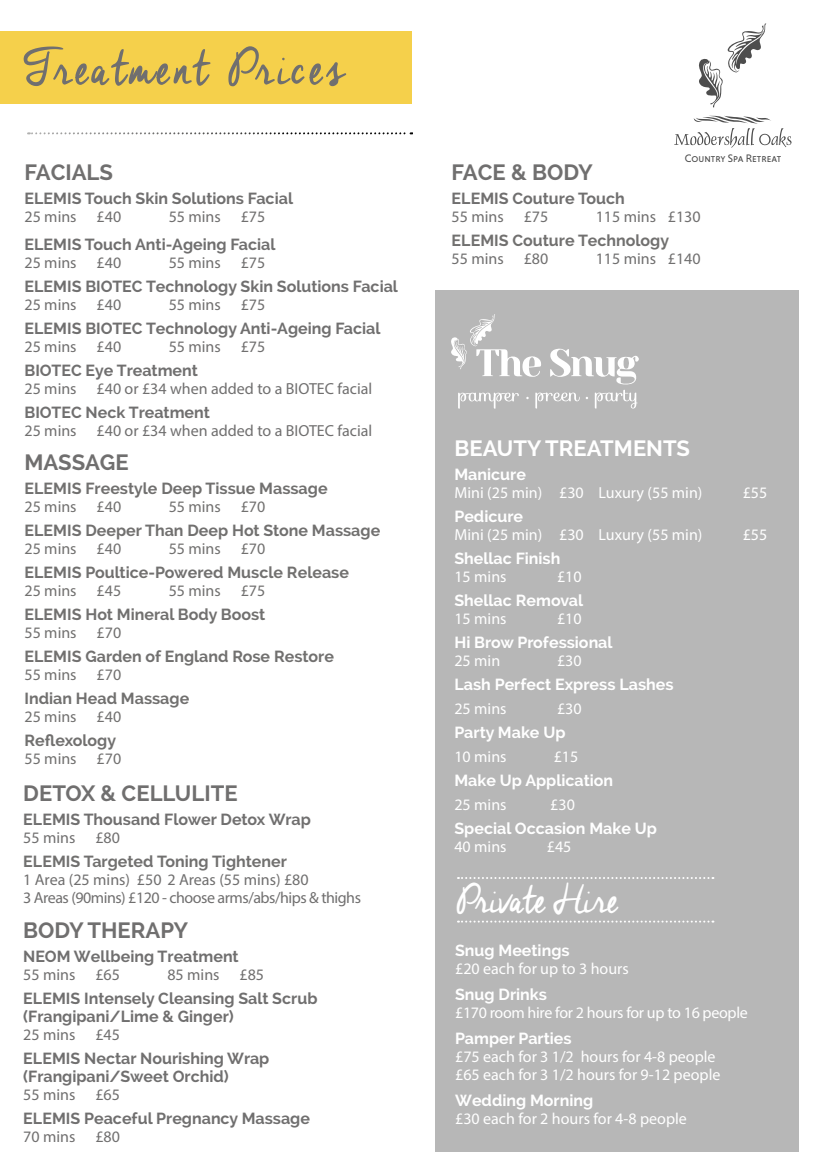
<style>
.page{position:relative;width:823px;height:1174px;background:#fff}
.page>*{position:absolute;margin:0;border:0;box-sizing:border-box;transform-origin:0 0}
.t1{font:50.2px "Cheddar Jack";letter-spacing:.04em;color:#706f6f}
.t2{font:39.6px "Cheddar Jack";letter-spacing:-.025em;color:#fff}
.t3{font:700 22px "Raleway";color:#706f6f}
.t4{font:700 22px "Raleway";color:#fff}
.t5{font:700 16px/18px "Raleway";color:#706f6f}
.t6{font:16px "Myriad Pro";color:#706f6f}
.t7{font:700 16px "Raleway";color:#71706f}
.t8{font:16px/18px "Myriad Pro";color:#fff}
.t9{font:700 16px "Raleway";color:#fff}
.t10{font:16px "Myriad Pro";color:#71706f}
.t11{font:16px/18px "Myriad Pro";letter-spacing:-.03em;color:#706f6f}
.t12{font:16px "Myriad Pro";letter-spacing:-.02em;color:#fff}
.t13{font:11px "Niveau Grotesk Regular Small Caps";color:#000}
</style>
<div class="page">
<svg style="left:28px;top:132px;width:383px;height:2px"></svg>
<div style="left:435px;top:290px;width:363px;height:861px;background:#b7b7b7"></div>
<svg style="left:457px;top:920px;width:256px;height:2px"></svg>
<svg style="left:457px;top:877px;width:256px;height:2px"></svg>
<div style="left:0;top:31px;width:411px;height:73px;background:#f5d04b"></div>
<svg style="left:451px;top:314px;width:187px;height:95px"></svg>
<svg style="left:674px;top:115px;width:117px;height:33px"></svg>
<svg style="left:699px;top:24px;width:67px;height:84px"></svg>
<h1 class="t1" style="left:24px;top:43px;width:322px">Treatment Prices</h1>
<h3 class="t3" style="left:24px;top:160px;width:90px">FACIALS</h3>
<p class="t5" style="left:24px;top:189px;width:270px">ELEMIS Touch Skin Solutions Facial</p>
<p class="t6" style="left:24px;top:207px;width:98px">25 mins £40</p>
<p class="t6" style="left:168px;top:207px;width:98px">55 mins £75</p>
<p class="t5" style="left:24px;top:235px;width:252px">ELEMIS Touch Anti-Ageing Facial</p>
<p class="t6" style="left:24px;top:253px;width:98px">25 mins £40</p>
<p class="t6" style="left:168px;top:253px;width:98px">55 mins £75</p>
<p class="t5" style="left:24px;top:277px;width:375px">ELEMIS BIOTEC Technology Skin Solutions Facial</p>
<p class="t6" style="left:24px;top:295px;width:98px">25 mins £40</p>
<p class="t6" style="left:168px;top:295px;width:98px">55 mins £75</p>
<p class="t5" style="left:24px;top:319px;width:357px">ELEMIS BIOTEC Technology Anti-Ageing Facial</p>
<p class="t6" style="left:24px;top:337px;width:98px">25 mins £40</p>
<p class="t6" style="left:168px;top:337px;width:98px">55 mins £75</p>
<p class="t5" style="left:24px;top:361px;width:175px">BIOTEC Eye Treatment</p>
<p class="t6" style="left:24px;top:379px;width:349px">25 mins £40 or £34 when added to a BIOTEC facial</p>
<p class="t5" style="left:24px;top:403px;width:187px">BIOTEC Neck Treatment</p>
<p class="t6" style="left:24px;top:421px;width:349px">25 mins £40 or £34 when added to a BIOTEC facial</p>
<h3 class="t3" style="left:24px;top:450px;width:106px">MASSAGE</h3>
<p class="t7" style="left:24px;top:479px;width:304px">ELEMIS Freestyle Deep Tissue Massage</p>
<p class="t10" style="left:24px;top:497px;width:98px">25 mins £40</p>
<p class="t10" style="left:168px;top:497px;width:98px">55 mins £70</p>
<p class="t7" style="left:24px;top:521px;width:357px">ELEMIS Deeper Than Deep Hot Stone Massage</p>
<p class="t10" style="left:24px;top:539px;width:98px">25 mins £40</p>
<p class="t10" style="left:168px;top:539px;width:98px">55 mins £70</p>
<p class="t7" style="left:24px;top:563px;width:326px">ELEMIS Poultice-Powered Muscle Release</p>
<p class="t10" style="left:24px;top:581px;width:98px">25 mins £45</p>
<p class="t10" style="left:168px;top:581px;width:98px">55 mins £75</p>
<p class="t7" style="left:24px;top:605px;width:242px">ELEMIS Hot Mineral Body Boost</p>
<p class="t10" style="left:24px;top:623px;width:98px">55 mins £70</p>
<p class="t7" style="left:24px;top:647px;width:311px">ELEMIS Garden of England Rose Restore</p>
<p class="t10" style="left:24px;top:665px;width:98px">55 mins £70</p>
<p class="t7" style="left:24px;top:689px;width:166px">Indian Head Massage</p>
<p class="t10" style="left:24px;top:707px;width:98px">25 mins £40</p>
<p class="t7" style="left:24px;top:731px;width:93px">Reflexology</p>
<p class="t10" style="left:24px;top:749px;width:98px">55 mins £70</p>
<h3 class="t3" style="left:23px;top:780px;width:216px">DETOX &amp; CELLULITE</h3>
<p class="t5" style="left:23px;top:810px;width:289px">ELEMIS Thousand Flower Detox Wrap</p>
<p class="t6" style="left:23px;top:827px;width:98px">55 mins £80</p>
<p class="t7" style="left:23px;top:851px;width:265px">ELEMIS Targeted Toning Tightener</p>
<p class="t11" style="left:23px;top:870px;width:339px">1 Area (25 mins) £50 2 Areas (55 mins) £80<br>3 Areas (90mins) £120 - choose arms/abs/hips &amp; thighs</p>
<h3 class="t3" style="left:23px;top:917px;width:166px">BODY THERAPY</h3>
<p class="t5" style="left:23px;top:947px;width:217px">NEOM Wellbeing Treatment</p>
<p class="t6" style="left:23px;top:964px;width:98px">55 mins £65</p>
<p class="t6" style="left:167px;top:964px;width:98px">85 mins £85</p>
<p class="t5" style="left:23px;top:989px;width:295px">ELEMIS Intensely Cleansing Salt Scrub (Frangipani/Lime &amp; Ginger)</p>
<p class="t6" style="left:23px;top:1024px;width:98px">25 mins £45</p>
<p class="t5" style="left:23px;top:1049px;width:247px">ELEMIS Nectar Nourishing Wrap (Frangipani/Sweet Orchid)</p>
<p class="t6" style="left:23px;top:1084px;width:98px">55 mins £65</p>
<p class="t5" style="left:23px;top:1109px;width:288px">ELEMIS Peaceful Pregnancy Massage</p>
<p class="t6" style="left:23px;top:1126px;width:98px">70 mins £80</p>
<p class="t13" style="left:684px;top:152px;width:98px">Country Spa Retreat</p>
<h3 class="t3" style="left:451px;top:160px;width:142px">FACE &amp; BODY</h3>
<p class="t5" style="left:451px;top:190px;width:175px">ELEMIS Couture Touch</p>
<p class="t6" style="left:451px;top:207px;width:98px">55 mins £75</p>
<p class="t6" style="left:595px;top:207px;width:106px">115 mins £130</p>
<p class="t7" style="left:451px;top:231px;width:219px">ELEMIS Couture Technology</p>
<p class="t6" style="left:451px;top:249px;width:98px">55 mins £80</p>
<p class="t6" style="left:595px;top:249px;width:106px">115 mins £140</p>
<h3 class="t4" style="left:454px;top:435px;width:237px">BEAUTY TREATMENTS</h3>
<p class="t9" style="left:454px;top:465px;width:73px">Manicure</p>
<p class="t8" style="left:454px;top:483px;width:249px">Mini (25 min) £30 Luxury (55 min)</p>
<p class="t8" style="left:742px;top:483px;width:26px">£55</p>
<p class="t9" style="left:454px;top:507px;width:70px">Pedicure</p>
<p class="t8" style="left:454px;top:525px;width:249px">Mini (25 min) £30 Luxury (55 min)</p>
<p class="t8" style="left:742px;top:525px;width:26px">£55</p>
<p class="t9" style="left:454px;top:549px;width:107px">Shellac Finish</p>
<p class="t8" style="left:454px;top:567px;width:54px">15 mins</p>
<p class="t8" style="left:556px;top:567px;width:26px">£10</p>
<p class="t9" style="left:454px;top:591px;width:130px">Shellac Removal</p>
<p class="t8" style="left:454px;top:609px;width:54px">15 mins</p>
<p class="t8" style="left:556px;top:609px;width:26px">£10</p>
<p class="t9" style="left:454px;top:633px;width:160px">Hi Brow Professional</p>
<p class="t8" style="left:454px;top:651px;width:47px">25 min</p>
<p class="t8" style="left:556px;top:651px;width:26px">£30</p>
<p class="t9" style="left:454px;top:675px;width:220px">Lash Perfect Express Lashes</p>
<p class="t8" style="left:454px;top:699px;width:54px">25 mins</p>
<p class="t8" style="left:556px;top:699px;width:26px">£30</p>
<p class="t9" style="left:454px;top:723px;width:112px">Party Make Up</p>
<p class="t8" style="left:454px;top:747px;width:54px">10 mins</p>
<p class="t8" style="left:553px;top:747px;width:26px">£15</p>
<p class="t9" style="left:454px;top:771px;width:160px">Make Up Application</p>
<p class="t8" style="left:454px;top:795px;width:54px">25 mins</p>
<p class="t8" style="left:550px;top:795px;width:26px">£30</p>
<p class="t9" style="left:454px;top:819px;width:204px">Special Occasion Make Up</p>
<p class="t8" style="left:454px;top:837px;width:54px">40 mins</p>
<p class="t8" style="left:546px;top:837px;width:26px">£45</p>
<h2 class="t2" style="left:456px;top:880px;width:163px">Private Hire</h2>
<p class="t9" style="left:455px;top:941px;width:116px">Snug Meetings</p>
<p class="t8" style="left:455px;top:959px;width:175px">£20 each for up to 3 hours</p>
<p class="t9" style="left:455px;top:985px;width:93px">Snug Drinks</p>
<p class="t12" style="left:455px;top:1002px;width:294px">£170 room hire for 2 hours for up to 16 people</p>
<p class="t9" style="left:455px;top:1029px;width:118px">Pamper Parties</p>
<p class="t8" style="left:455px;top:1047px;width:266px">£75 each for 3 1/2 hours for 4-8 people £65 each for 3 1/2 hours for 9-12 people</p>
<p class="t9" style="left:455px;top:1091px;width:139px">Wedding Morning</p>
<p class="t8" style="left:455px;top:1109px;width:233px">£30 each for 2 hours for 4-8 people</p>
</div>
